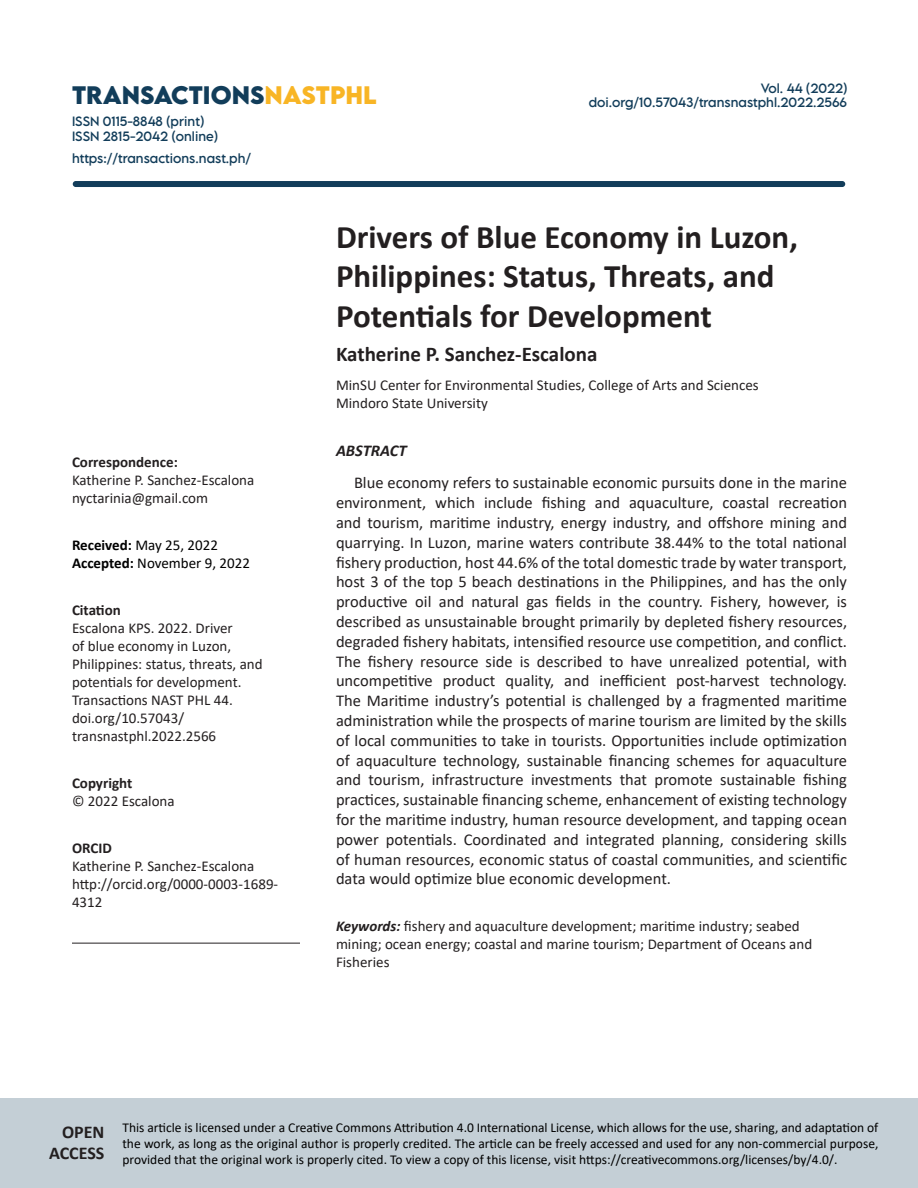
<style>
.page{position:relative;width:918px;height:1188px;background:#fff}
.page>*{position:absolute;margin:0;border:0;box-sizing:border-box;transform-origin:0 0}
.t1{font:700 33px/39.6px "Calibri";color:#231f20}
.t2{font:700 22.5px "LEMONMILK Pro FTR";color:#123d5a}
.t3{font:700 21px "Calibri";color:#231f20}
.t4{font:700 18px "Calibri";color:#231f20}
.t5{font:16.5px/19.8px "Calibri";color:#231f20;text-align:justify}
.t6{font:italic 700 16.5px "Calibri";color:#231f20}
.t7{font:15px/18px "Calibri";color:#231f20}
.t8{font:15px "Calibri";color:#000}
.t9{font:700 15px "Calibri";color:#231f20}
.t10{font:13.5px/16.2px "Calibri";color:#000;text-align:justify}
.t11{font:12px "LEMONMILK Pro FTR";color:#123d5a}
.s1{color:#f8b525}
.s2{font-weight:700}
.s3{font-weight:700;font-style:italic}
</style>
<div class="page">
<div style="left:73px;top:181px;width:772px;height:6px;background:#123d5a;border-radius:3px"></div>
<div style="left:0;top:1098px;width:918px;height:90px;background:#c4cfd6"></div>
<hr style="left:72px;top:943px;width:228px;height:1px;background:#231f20">
<p class="t11" style="left:761px;top:81px;width:88px">Vol. 44 (2022)</p>
<p class="t2" style="left:72px;top:80px;width:306px">TRANSACTIONS<span class="s1">NASTPHL</span></p>
<p class="t11" style="left:589px;top:95px;width:260px">doi.org/10.57043/transnastphl.2022.2566</p>
<p class="t11" style="left:72px;top:114px;width:134px">ISSN 0115-8848 (print)</p>
<p class="t11" style="left:72px;top:128px;width:147px">ISSN 2815-2042 (online)</p>
<p class="t11" style="left:72px;top:150px;width:181px">https://transactions.nast.ph/</p>
<p class="t9" style="left:72px;top:451px;width:107px">Correspondence:</p>
<p class="t7" style="left:72px;top:470px;width:184px">Katherine P. Sanchez-Escalona</p>
<p class="t7" style="left:72px;top:488px;width:138px">nyctarinia@gmail.com</p>
<p class="t8" style="left:72px;top:535px;width:148px"><span class="s2">Received:</span> May 25, 2022</p>
<p class="t8" style="left:72px;top:553px;width:180px"><span class="s2">Accepted:</span> November 9, 2022</p>
<p class="t9" style="left:72px;top:600px;width:50px">Citation</p>
<p class="t7" style="left:72px;top:619px;width:192px">Escalona KPS. 2022. Driver<br>of blue economy in Luzon,<br>Philippines: status, threats, and potentials for development.<br>Transactions NAST PHL 44.</p>
<p class="t7" style="left:72px;top:709px;width:146px">doi.org/10.57043/ transnastphl.2022.2566</p>
<p class="t9" style="left:72px;top:772px;width:62px">Copyright</p>
<p class="t7" style="left:72px;top:792px;width:104px">© 2022 Escalona</p>
<p class="t9" style="left:72px;top:838px;width:41px">ORCID</p>
<p class="t7" style="left:72px;top:857px;width:184px">Katherine P. Sanchez-Escalona</p>
<p class="t7" style="left:72px;top:875px;width:208px">http://orcid.org/0000-0003-1689-<br>4312</p>
<p class="t1" style="left:336px;top:217px;width:463px">Drivers of Blue Economy in Luzon,<br>Philippines: Status, Threats, and<br>Potentials for Development</p>
<p class="t3" style="left:336px;top:339px;width:263px">Katherine P. Sanchez-Escalona</p>
<p class="t7" style="left:336px;top:376px;width:424px">MinSU Center for Environmental Studies, College of Arts and Sciences</p>
<p class="t7" style="left:336px;top:394px;width:153px">Mindoro State University</p>
<p class="t6" style="left:336px;top:439px;width:72px">ABSTRACT</p>
<p class="t5" style="left:336px;top:473px;width:513px;text-indent:18px">Blue economy refers to sustainable economic pursuits done in the marine environment, which include fishing and aquaculture, coastal recreation and tourism, maritime industry, energy industry, and offshore mining and quarrying. In Luzon, marine waters contribute 38.44% to the total national fishery production, host 44.6% of the total domestic trade by water transport, host 3 of the top 5 beach destinations in the Philippines, and has the only productive oil and natural gas fields in the country. Fishery, however, is described as unsustainable brought primarily by depleted fishery resources, degraded fishery habitats, intensified resource use competition, and conflict.<br>The fishery resource side is described to have unrealized potential, with uncompetitive product quality, and inefficient post-harvest technology.<br>The Maritime industry’s potential is challenged by a fragmented maritime administration while the prospects of marine tourism are limited by the skills of local communities to take in tourists. Opportunities include optimization of aquaculture technology, sustainable financing schemes for aquaculture and tourism, infrastructure investments that promote sustainable fishing practices, sustainable financing scheme, enhancement of existing technology for the maritime industry, human resource development, and tapping ocean power potentials. Coordinated and integrated planning, considering skills of human resources, economic status of coastal communities, and scientific data would optimize blue economic development.</p>
<p class="t7" style="left:336px;top:916px;width:478px"><span class="s3">Keywords:</span> fishery and aquaculture development; maritime industry; seabed mining; ocean energy; coastal and marine tourism; Department of Oceans and<br>Fisheries</p>
<p class="t4" style="left:62px;top:1119px;width:44px">OPEN</p>
<p class="t4" style="left:49px;top:1140px;width:57px">ACCESS</p>
<p class="t10" style="left:122px;top:1119px;width:757px">This article is licensed under a Creative Commons Attribution 4.0 International License, which allows for the use, sharing, and adaptation of the work, as long as the original author is properly credited. The article can be freely accessed and used for any non-commercial purpose, provided that the original work is properly cited. To view a copy of this license, visit https://creativecommons.org/licenses/by/4.0/.</p>
</div>
